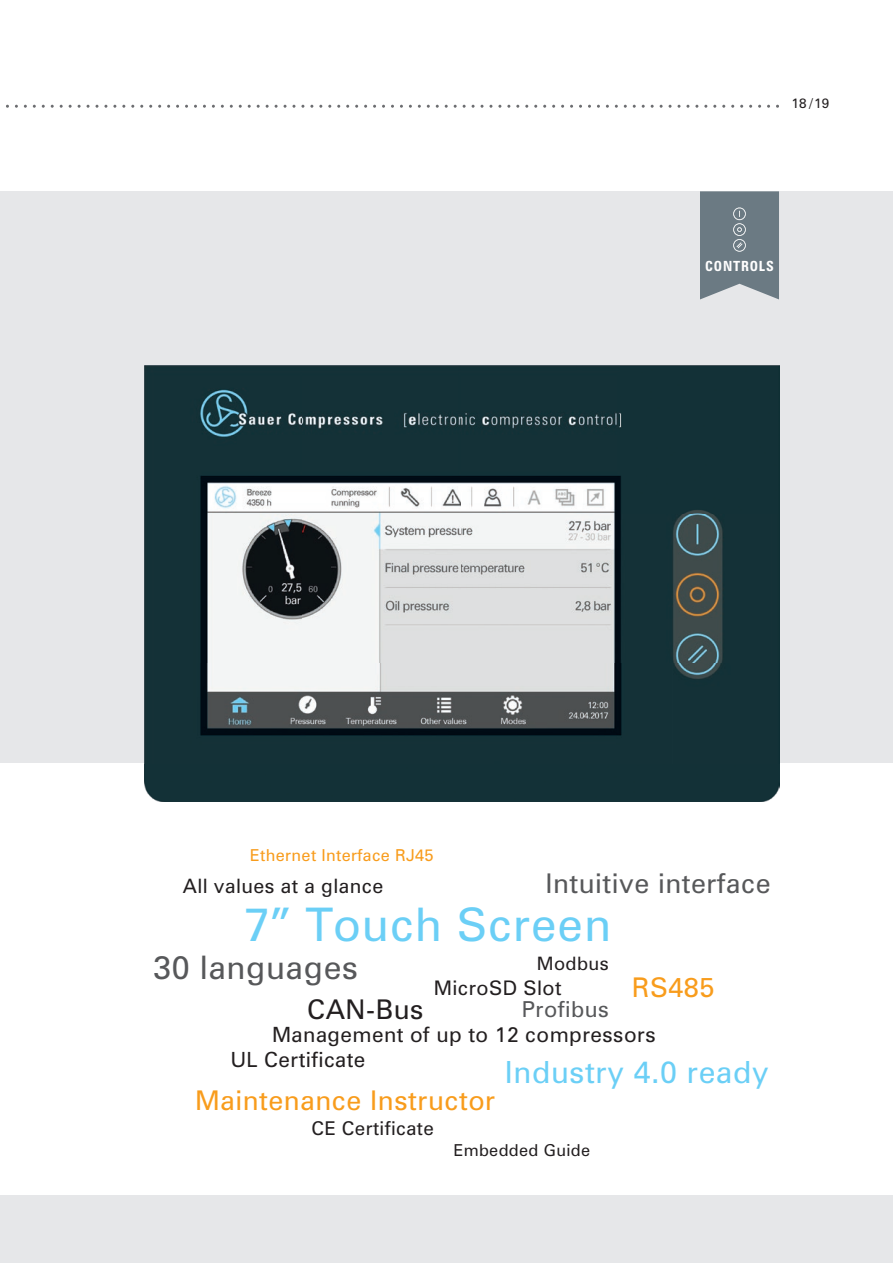
<style>
.page{position:relative;width:893px;height:1263px;background:#fff}
.page>*{position:absolute;margin:0;border:0;box-sizing:border-box;transform-origin:0 0}
.t1{font:46.35px "Zurich BT";letter-spacing:.02em;color:#6bcff6}
.t2{font:32.4px "Zurich BT";letter-spacing:.02em;color:#57585a}
.t3{font:30.6px "Zurich BT";letter-spacing:.02em;color:#6bcff6}
.t4{font:27.15px "Zurich BT";letter-spacing:.02em;color:#f89c1c}
.t5{font:27.15px "Zurich BT";letter-spacing:.02em;color:#57585a}
.t6{font:27.15px "Zurich BT";letter-spacing:.02em;color:#231f20}
.t7{font:22.05px "Zurich BT";letter-spacing:.02em;color:#57585a}
.t8{font:21px "Zurich BT";letter-spacing:.02em;color:#231f20}
.t9{font:20.1px "Zurich BT";letter-spacing:.02em;color:#231f20}
.t10{font:19.8px "Zurich BT";letter-spacing:.02em;color:#231f20}
.t11{font:19.05px "Zurich BT";letter-spacing:.02em;color:#231f20}
.t12{font:18.45px "Zurich BT";letter-spacing:.02em;color:#231f20}
.t13{font:16.5px "Zurich BT";letter-spacing:.02em;color:#f89c1c}
.t14{font:16.5px "Zurich BT";letter-spacing:.02em;color:#231f20}
.t15{font:700 condensed 13.95px "Zurich BT";letter-spacing:.06em;color:#fff}
.t16{font:13.5px "Zurich BT";color:#231f20}
</style>
<div class="page">
<svg style="left:6px;top:105px;width:773px;height:3px"></svg>
<div style="left:0;top:191px;width:893px;height:572px;background:#e6e7e9"></div>
<div style="left:0;top:1195px;width:893px;height:68px;background:#e6e7e9"></div>
<img style="left:145px;top:366px;width:634px;height:436px">
<svg style="left:700px;top:191px;width:79px;height:108px;background:#75838c"></svg>
<p class="t16" style="left:792px;top:95px;width:39px">18 / 19</p>
<p class="t15" style="left:705px;top:257px;width:70px">CONTROLS</p>
<p class="t13" style="left:250px;top:845px;width:185px">Ethernet Interface RJ45</p>
<p class="t10" style="left:183px;top:874px;width:202px">All values at a glance</p>
<p class="t5" style="left:545px;top:867px;width:227px">Intuitive interface</p>
<h1 class="t1" style="left:244px;top:896px;width:369px">7” Touch Screen</h1>
<h2 class="t2" style="left:153px;top:948px;width:207px">30 languages</h2>
<p class="t6" style="left:307px;top:993px;width:118px">CAN-Bus</p>
<p class="t12" style="left:537px;top:952px;width:74px">Modbus</p>
<p class="t7" style="left:522px;top:995px;width:89px">Profibus</p>
<p class="t8" style="left:272px;top:1021px;width:385px">Management of up to 12 compressors</p>
<p class="t4" style="left:632px;top:971px;width:84px">RS485</p>
<p class="t9" style="left:434px;top:975px;width:129px">MicroSD Slot</p>
<p class="t8" style="left:231px;top:1047px;width:136px">UL Certificate</p>
<p class="t4" style="left:195px;top:1084px;width:302px">Maintenance Instructor</p>
<p class="t11" style="left:311px;top:1117px;width:124px">CE Certificate</p>
<h3 class="t3" style="left:505px;top:1053px;width:265px">Industry 4.0 ready</h3>
<p class="t14" style="left:453px;top:1140px;width:138px">Embedded Guide</p>
</div>
